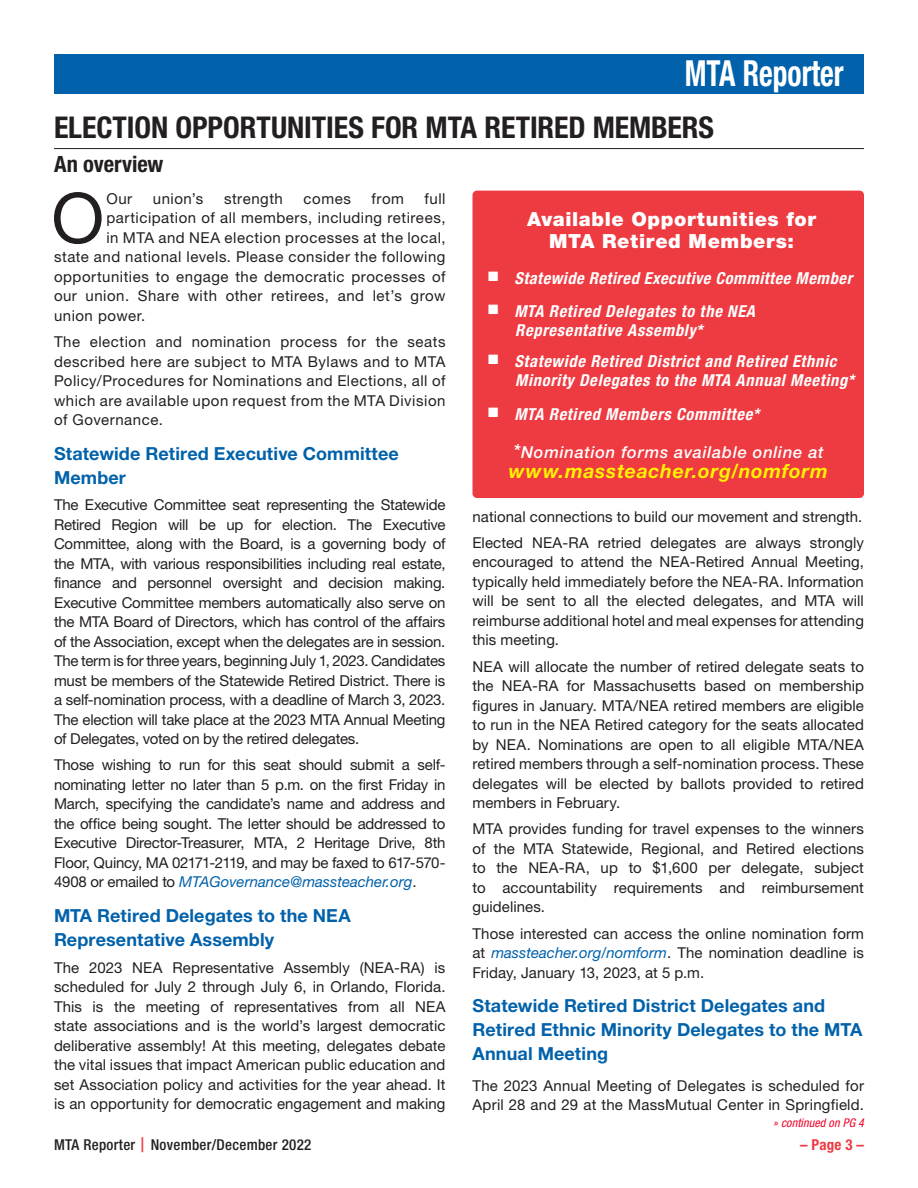
<style>
.page{position:relative;width:918px;height:1188px;background:#fff}
.page>*{position:absolute;margin:0;border:0;box-sizing:border-box;transform-origin:0 0}
.t1{font:69.6px "Helvetica Neue";color:#231f20}
.t2{font:700 condensed 36px "Helvetica Neue";color:#fff;scale:.82 1}
.t3{font:700 condensed 30px "Helvetica Neue";letter-spacing:-.005em;color:#231f20}
.t4{font:700 condensed 22.5px "Helvetica Neue";color:#231f20}
.t5{font:900 19.5px/22.5px "Helvetica Neue";letter-spacing:.03em;color:#fff;text-align:center}
.t6{font:italic 700 19.5px "Helvetica Neue";letter-spacing:.04em;color:#fff101}
.t7{font:700 18px/24px "Helvetica Neue";letter-spacing:.005em;color:#0161aa}
.t8{font:italic 700 condensed 16.5px/19.5px "Helvetica Neue";letter-spacing:.04em;color:#fff}
.t9{font:italic 500 16.5px "Helvetica Neue";letter-spacing:.045em;color:#fff}
.t10{font:15px/19.5px "Helvetica Neue";letter-spacing:.01em;color:#231f20;text-align:justify}
.t11{font:15px "Helvetica Neue";letter-spacing:.035em;color:#231f20}
.t12{font:500 condensed 15px "Helvetica Neue";letter-spacing:.02em;color:#231f20}
.t13{font:700 condensed 15px "Helvetica Neue";color:#ee3a41}
.Continued_on_text{font:italic condensed 12px "Helvetica Neue";letter-spacing:.01em;color:#ef0027}
.s1{font-size:19.5px}
.s2{font-style:italic;color:#0161aa}
.s3{font-stretch:normal;color:#ee3a41}
</style>
<div class="page">
<div style="left:54px;top:54px;width:810px;height:39px;background:#0161aa"></div>
<hr style="left:54px;top:148px;width:810px;height:1px;background:#231f20">
<div style="left:473px;top:191px;width:391px;height:307px;background:#ee3a41;border-radius:4px"></div>
<h2 class="t2" style="left:685px;top:52px;width:195px">MTA Reporter</h2>
<p class="t3" style="left:54px;top:109px;width:662px">ELECTION OPPORTUNITIES FOR MTA RETIRED MEMBERS</p>
<p class="t4" style="left:54px;top:150px;width:111px">An overview</p>
<p class="t5" style="left:527px;top:208px;width:291px">Available Opportunities for<br>MTA Retired Members:</p>
<p class="t8" style="left:488px;top:268px;width:366px">■ Statewide Retired Executive Committee Member</p>
<p class="t8" style="left:515px;top:301px;width:242px;text-indent:-27px">■ MTA Retired Delegates to the NEA<br>Representative Assembly*</p>
<p class="t8" style="left:515px;top:351px;width:341px;text-indent:-27px">■ Statewide Retired District and Retired Ethnic<br>Minority Delegates to the MTA Annual Meeting*</p>
<p class="t8" style="left:488px;top:404px;width:273px">■ MTA Retired Members Committee*</p>
<p class="t9" style="left:513px;top:443px;width:312px"><span class="s1">*</span>Nomination forms available online at</p>
<p class="t6" style="left:509px;top:459px;width:320px">www.massteacher.org/nomform</p>
<p class="t1" style="left:51px;top:177px;width:54px">O</p>
<p class="t10" style="left:106px;top:189px;width:27px">Our</p>
<p class="t10" style="left:153px;top:189px;width:52px">union’s</p>
<p class="t11" style="left:224px;top:190px;width:60px">strength</p>
<p class="t10" style="left:304px;top:189px;width:49px">comes</p>
<p class="t10" style="left:372px;top:189px;width:34px">from</p>
<p class="t10" style="left:425px;top:189px;width:22px">full</p>
<p class="t11" style="left:106px;top:209px;width:341px">participation of all members, including retirees,</p>
<p class="t11" style="left:106px;top:229px;width:341px">in MTA and NEA election processes at the local,</p>
<p class="t11" style="left:54px;top:248px;width:393px">state and national levels. Please consider the following</p>
<p class="t11" style="left:54px;top:268px;width:393px">opportunities to engage the democratic processes of</p>
<p class="t11" style="left:54px;top:287px;width:393px">our union. Share with other retirees, and let’s grow</p>
<p class="t11" style="left:54px;top:307px;width:93px">union power.</p>
<p class="t10" style="left:54px;top:332px;width:393px">The election and nomination process for the seats described here are subject to MTA Bylaws and to MTA Policy/Procedures for Nominations and Elections, all of which are available upon request from the MTA Division of Governance.</p>
<p class="t7" style="left:54px;top:441px;width:346px">Statewide Retired Executive Committee<br>Member</p>
<p class="t10" style="left:54px;top:495px;width:393px">The Executive Committee seat representing the Statewide Retired Region will be up for election. The Executive Committee, along with the Board, is a governing body of the MTA, with various responsibilities including real estate, finance and personnel oversight and decision making.<br>Executive Committee members automatically also serve on the MTA Board of Directors, which has control of the affairs of the Association, except when the delegates are in session.<br>The term is for three years, beginning July 1, 2023. Candidates must be members of the Statewide Retired District. There is a self-nomination process, with a deadline of March 3, 2023.<br>The election will take place at the 2023 MTA Annual Meeting of Delegates, voted on by the retired delegates.</p>
<p class="t10" style="left:54px;top:755px;width:393px">Those wishing to run for this seat should submit a self&shy;nominating letter no later than 5 p.m. on the first Friday in March, specifying the candidate’s name and address and the office being sought. The letter should be addressed to Executive Director-Treasurer, MTA, 2 Heritage Drive, 8th Floor, Quincy, MA 02171-2119, and may be faxed to 617-570- 4908 or emailed to <span class="s2">MTAGovernance@massteacher.org</span>.</p>
<p class="t7" style="left:54px;top:903px;width:298px">MTA Retired Delegates to the NEA<br>Representative Assembly</p>
<p class="t10" style="left:54px;top:957px;width:393px">The 2023 NEA Representative Assembly (NEA-RA) is scheduled for July 2 through July 6, in Orlando, Florida.<br>This is the meeting of representatives from all NEA state associations and is the world’s largest democratic deliberative assembly! At this meeting, delegates debate the vital issues that impact American public education and set Association policy and activities for the year ahead. It is an opportunity for democratic engagement and making</p>
<p class="t10" style="left:472px;top:506px;width:391px">national connections to build our movement and strength.</p>
<p class="t10" style="left:472px;top:533px;width:393px">Elected NEA-RA retried delegates are always strongly encouraged to attend the NEA-Retired Annual Meeting, typically held immediately before the NEA-RA. Information will be sent to all the elected delegates, and MTA will reimburse additional hotel and meal expenses for attending this meeting.</p>
<p class="t10" style="left:472px;top:656px;width:393px">NEA will allocate the number of retired delegate seats to the NEA-RA for Massachusetts based on membership figures in January. MTA/NEA retired members are eligible to run in the NEA Retired category for the seats allocated by NEA. Nominations are open to all eligible MTA/NEA retired members through a self-nomination process. These delegates will be elected by ballots provided to retired members in February.</p>
<p class="t10" style="left:472px;top:819px;width:393px">MTA provides funding for travel expenses to the winners of the MTA Statewide, Regional, and Retired elections to the NEA-RA, up to $1,600 per delegate, subject to accountability requirements and reimbursement guidelines.</p>
<p class="t10" style="left:472px;top:923px;width:393px">Those interested can access the online nomination form at <span class="s2">massteacher.org/nomform</span>. The nomination deadline is Friday, January 13, 2023, at 5 p.m.</p>
<p class="t7" style="left:472px;top:994px;width:391px">Statewide Retired District Delegates and<br>Retired Ethnic Minority Delegates to the MTA<br>Annual Meeting</p>
<p class="t10" style="left:472px;top:1075px;width:393px">The 2023 Annual Meeting of Delegates is scheduled for<br>April 28 and 29 at the MassMutual Center in Springfield.</p>
<p class="Continued_on_text" style="left:773px;top:1116px;width:92px">» continued on PG 4</p>
<p class="t12" style="left:54px;top:1136px;width:259px">MTA Reporter <span class="s3">|</span> November/December 2022</p>
<p class="t13" style="left:800px;top:1136px;width:65px">– Page 3 –</p>
</div>
